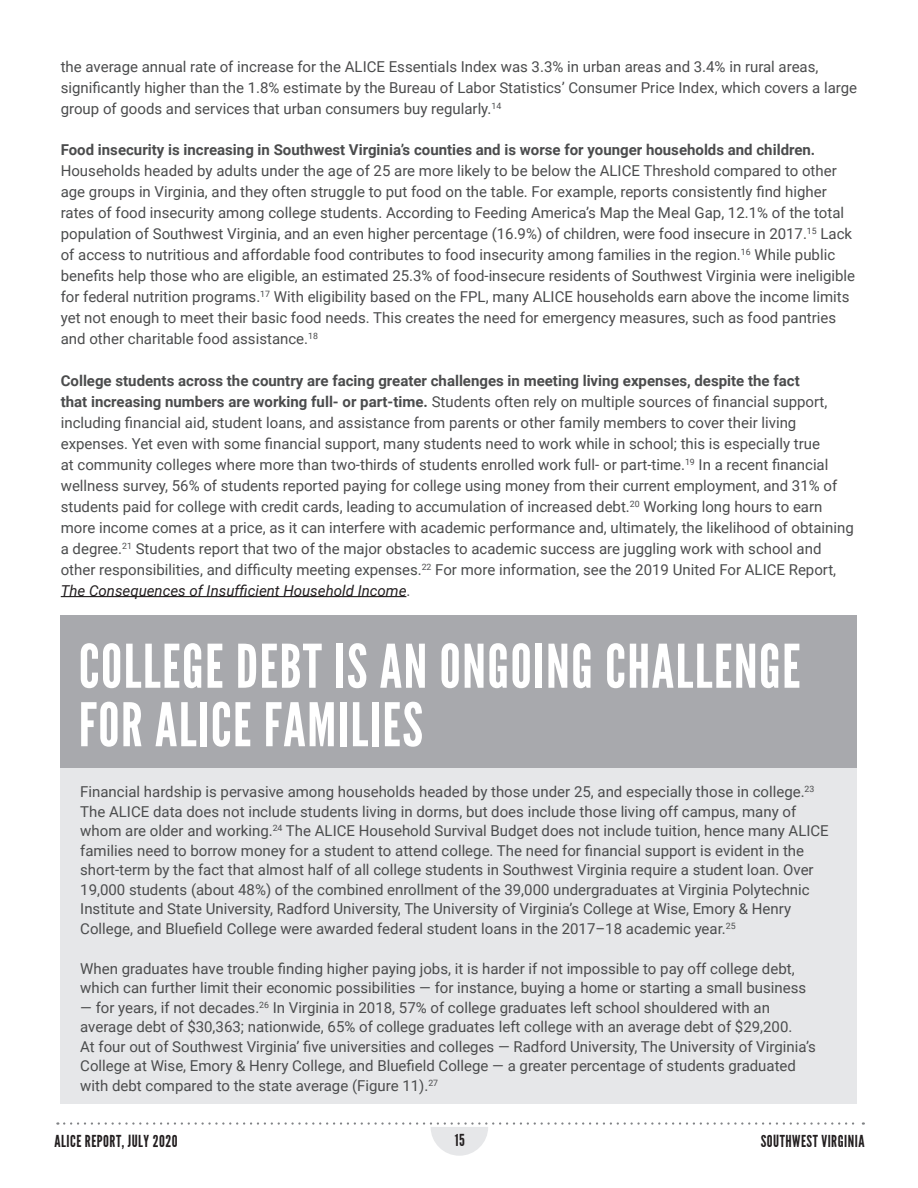
<style>
.page{position:relative;width:918px;height:1188px;background:#fff}
.page>*{position:absolute;margin:0;border:0;box-sizing:border-box;transform-origin:0 0}
.t1{font:60px/58.5px "League Gothic";letter-spacing:.025em;color:#fff}
.t2{font:16.5px "League Gothic";letter-spacing:.03em;color:#231f20}
.t3{font:15px/21px "Roboto";color:#4b4c4d}
.t4{font:700 15px "Roboto";color:#4b4c4d}
.s1{font-weight:700}
.s2{font-style:italic;color:#231f20}
</style>
<div class="page">
<svg style="left:64px;top:1122px;width:800px;height:34px"></svg>
<hr style="left:61px;top:596px;width:345px;height:1px;background:#231f20">
<div style="left:61px;top:615px;width:796px;height:169px;background:#a8a9ad"></div>
<div style="left:61px;top:768px;width:796px;height:179px;background:#e6e7e9"></div>
<div style="left:61px;top:944px;width:796px;height:160px;background:#e6e7e9"></div>
<p class="t3" style="left:61px;top:56px;width:798px">the average annual rate of increase for the ALICE Essentials Index was 3.3% in urban areas and 3.4% in rural areas, significantly higher than the 1.8% estimate by the Bureau of Labor Statistics’ Consumer Price Index, which covers a large group of goods and services that urban consumers buy regularly.<sup>14</sup></p>
<p class="t4" style="left:61px;top:139px;width:756px">Food insecurity is increasing in Southwest Virginia’s counties and is worse for younger households and children.</p>
<p class="t3" style="left:61px;top:160px;width:796px">Households headed by adults under the age of 25 are more likely to be below the ALICE Threshold compared to other age groups in Virginia, and they often struggle to put food on the table. For example, reports consistently find higher rates of food insecurity among college students. According to Feeding America’s Map the Meal Gap, 12.1% of the total population of Southwest Virginia, and an even higher percentage (16.9%) of children, were food insecure in 2017.<sup>15</sup> Lack of access to nutritious and affordable food contributes to food insecurity among families in the region.<sup>16</sup> While public benefits help those who are eligible, an estimated 25.3% of food-insecure residents of Southwest Virginia were ineligible for federal nutrition programs.<sup>17</sup> With eligibility based on the FPL, many ALICE households earn above the income limits yet not enough to meet their basic food needs. This creates the need for emergency measures, such as food pantries and other charitable food assistance.<sup>18</sup></p>
<p class="t3" style="left:61px;top:369px;width:795px"><span class="s1">College students across the country are facing greater challenges in meeting living expenses, despite the fact<br>that increasing numbers are working full- or part-time.</span> Students often rely on multiple sources of financial support, including financial aid, student loans, and assistance from parents or other family members to cover their living expenses. Yet even with some financial support, many students need to work while in school; this is especially true<br>at community colleges where more than two-thirds of students enrolled work full- or part-time.<sup>19</sup> In a recent financial wellness survey, 56% of students reported paying for college using money from their current employment, and 31% of students paid for college with credit cards, leading to accumulation of increased debt.<sup>20</sup> Working long hours to earn more income comes at a price, as it can interfere with academic performance and, ultimately, the likelihood of obtaining a degree.<sup>21</sup> Students report that two of the major obstacles to academic success are juggling work with school and other responsibilities, and difficulty meeting expenses.<sup>22</sup> For more information, see the 2019 United For ALICE Report, <span class="s2">The Consequences of Insufficient Household Income</span>.</p>
<h1 class="t1" style="left:79px;top:638px;width:723px">COLLEGE DEBT IS AN ONGOING CHALLENGE<br>FOR ALICE FAMILIES</h1>
<p class="t3" style="left:80px;top:782px;width:750px;line-height:19.5px">Financial hardship is pervasive among households headed by those under 25, and especially those in college.<sup>23<br></sup>The ALICE data does not include students living in dorms, but does include those living off campus, many of whom are older and working.<sup>24</sup> The ALICE Household Survival Budget does not include tuition, hence many ALICE families need to borrow money for a student to attend college. The need for financial support is evident in the short-term by the fact that almost half of all college students in Southwest Virginia require a student loan. Over 19,000 students (about 48%) of the combined enrollment of the 39,000 undergraduates at Virginia Polytechnic Institute and State University, Radford University, The University of Virginia’s College at Wise, Emory &amp; Henry College, and Bluefield College were awarded federal student loans in the 2017–18 academic year.<sup>25</sup></p>
<p class="t3" style="left:80px;top:958px;width:727px;line-height:19.5px">When graduates have trouble finding higher paying jobs, it is harder if not impossible to pay off college debt, which can further limit their economic possibilities — for instance, buying a home or starting a small business</p>
<p class="t3" style="left:80px;top:997px;width:737px;line-height:19.5px">— for years, if not decades.<sup>26</sup> In Virginia in 2018, 57% of college graduates left school shouldered with an average debt of $30,363; nationwide, 65% of college graduates left college with an average debt of $29,200.<br>At four out of Southwest Virginia’ five universities and colleges — Radford University, The University of Virginia’s College at Wise, Emory &amp; Henry College, and Bluefield College — a greater percentage of students graduated with debt compared to the state average (Figure 11).<sup>27</sup></p>
<p class="t2" style="left:55px;top:1132px;width:125px">ALICE REPORT, JULY 2020</p>
<p class="t2" style="left:455px;top:1131px;width:11px">15</p>
<p class="t2" style="left:761px;top:1132px;width:105px">SOUTHWEST VIRGINIA</p>
</div>
